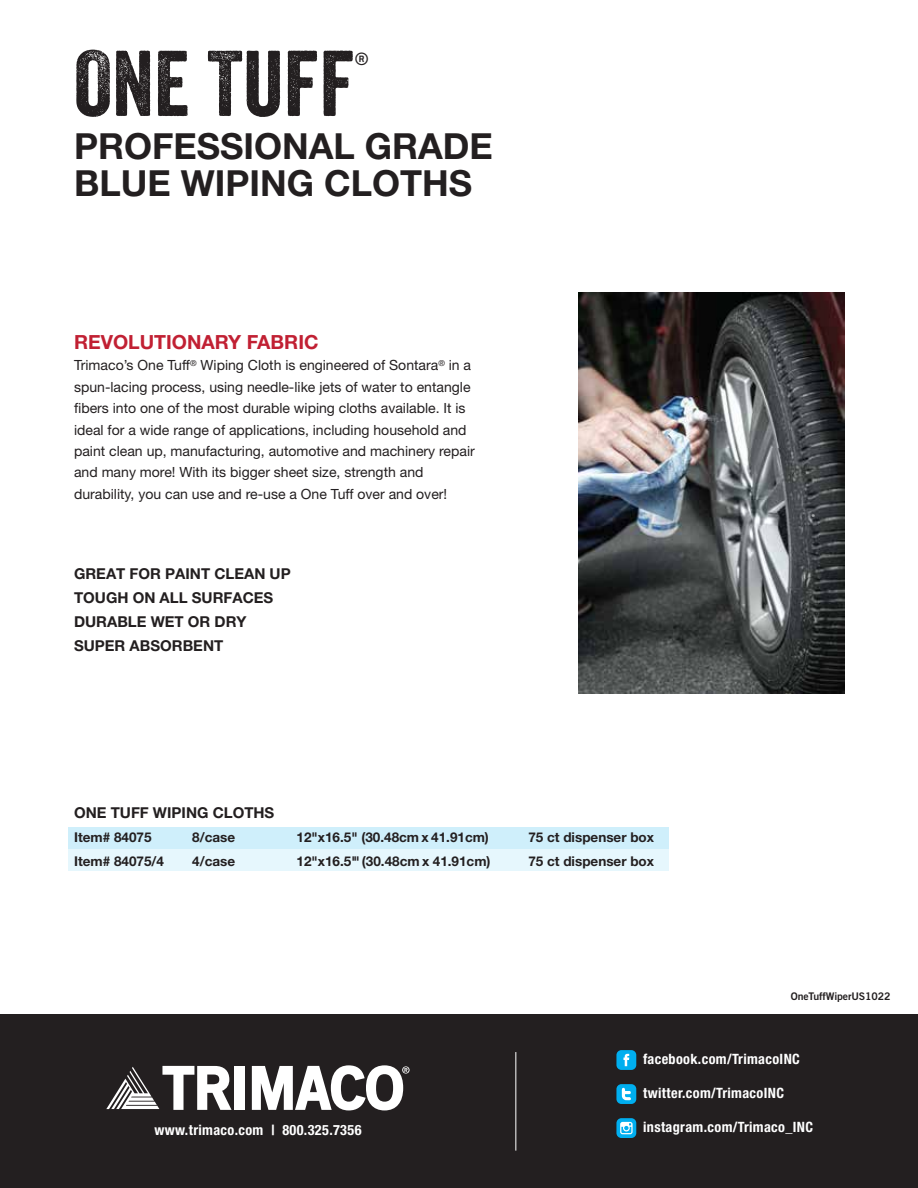
<style>
.page{position:relative;width:918px;height:1188px;background:#fff}
.page>*{position:absolute;margin:0;border:0;box-sizing:border-box;transform-origin:0 0}
.t1{font:90px "Veneer";color:#231f20}
.t2{font:700 36px/37.5px "Helvetica Neue LT Pro";color:#231f20}
.t3{font:700 19.5px "Helvetica Neue LT Pro";color:#c12033}
.t4{font:18.3px "Veneer";color:#231f20}
.t5{font:700 15px/24px "Helvetica Neue LT Pro";color:#231f20}
.t6{font:700 condensed 14.25px "Helvetica Neue LT Pro";letter-spacing:.025em;color:#fff}
.t7{font:14.1px/21.5px "Helvetica Neue LT Pro";color:#231f20}
.t8{font:700 13.5px "Helvetica Neue LT Pro";color:#231f20}
.t9{font:10.5px "Trade Gothic Bold Two";letter-spacing:-.01em;color:#231f20}
</style>
<div class="page">
<img style="left:578px;top:293px;width:267px;height:400px">
<div style="left:69px;top:827px;width:600px;height:44px;background:#e6f7fd"></div>
<div style="left:69px;top:827px;width:600px;height:21px;background:#cfeffb"></div>
<div style="left:0;top:1015px;width:918px;height:173px;background:#231f20"></div>
<div style="left:616px;top:1050px;width:20px;height:20px;background:#00aeef;border-radius:5px"></div>
<svg style="left:623px;top:1054px;width:6px;height:12px"></svg>
<div style="left:616px;top:1084px;width:20px;height:20px;background:#00aeef;border-radius:5px"></div>
<svg style="left:622px;top:1088px;width:9px;height:12px"></svg>
<svg style="left:616px;top:1118px;width:20px;height:20px"></svg>
<svg style="left:620px;top:1122px;width:13px;height:12px"></svg>
<hr style="left:516px;top:1052px;width:1px;height:99px;background:#fff">
<div style="left:234px;top:1066px;width:10px;height:44px;background:#fff"></div>
<svg style="left:106px;top:1066px;width:126px;height:44px"></svg>
<svg style="left:252px;top:1065px;width:158px;height:45px"></svg>
<h1 class="t1" style="left:74px;top:29px;width:283px">ONE TUFF</h1>
<p class="t4" style="left:355px;top:49px;width:15px">®</p>
<h2 class="t2" style="left:74px;top:126px;width:420px">PROFESSIONAL GRADE<br>BLUE WIPING CLOTHS</h2>
<h3 class="t3" style="left:74px;top:330px;width:246px">REVOLUTIONARY FABRIC</h3>
<p class="t7" style="left:74px;top:354px;width:402px">Trimaco’s One Tuff<sup>®</sup> Wiping Cloth is engineered of Sontara<sup>®</sup> in a spun-lacing process, using needle-like jets of water to entangle fibers into one of the most durable wiping cloths available. It is ideal for a wide range of applications, including household and paint clean up, manufacturing, automotive and machinery repair and many more! With its bigger sheet size, strength and durability, you can use and re-use a One Tuff over and over!</p>
<p class="t5" style="left:74px;top:561px;width:218px">GREAT FOR PAINT CLEAN UP<br>TOUGH ON ALL SURFACES<br>DURABLE WET OR DRY<br>SUPER ABSORBENT</p>
<p class="t5" style="left:74px;top:801px;width:202px">ONE TUFF WIPING CLOTHS</p>
<p class="t8" style="left:74px;top:829px;width:79px">Item# 84075</p>
<p class="t8" style="left:192px;top:829px;width:45px">8/case</p>
<p class="t8" style="left:297px;top:829px;width:194px">12"x16.5" (30.48cm x 41.91cm)</p>
<p class="t8" style="left:528px;top:829px;width:127px">75 ct dispenser box</p>
<p class="t8" style="left:74px;top:853px;width:92px">Item# 84075/4</p>
<p class="t8" style="left:192px;top:853px;width:45px">4/case</p>
<p class="t8" style="left:297px;top:853px;width:195px">12"x16.5'" (30.48cm x 41.91cm)</p>
<p class="t8" style="left:528px;top:853px;width:127px">75 ct dispenser box</p>
<p class="t9" style="left:791px;top:990px;width:101px">OneTuffWiperUS1022</p>
<p class="t6" style="left:643px;top:1050px;width:158px">facebook.com/TrimacoINC</p>
<p class="t6" style="left:643px;top:1084px;width:142px">twitter.com/TrimacoINC</p>
<p class="t6" style="left:154px;top:1122px;width:209px">www.trimaco.com | 800.325.7356</p>
<p class="t6" style="left:643px;top:1118px;width:172px">instagram.com/Trimaco_INC</p>
</div>
